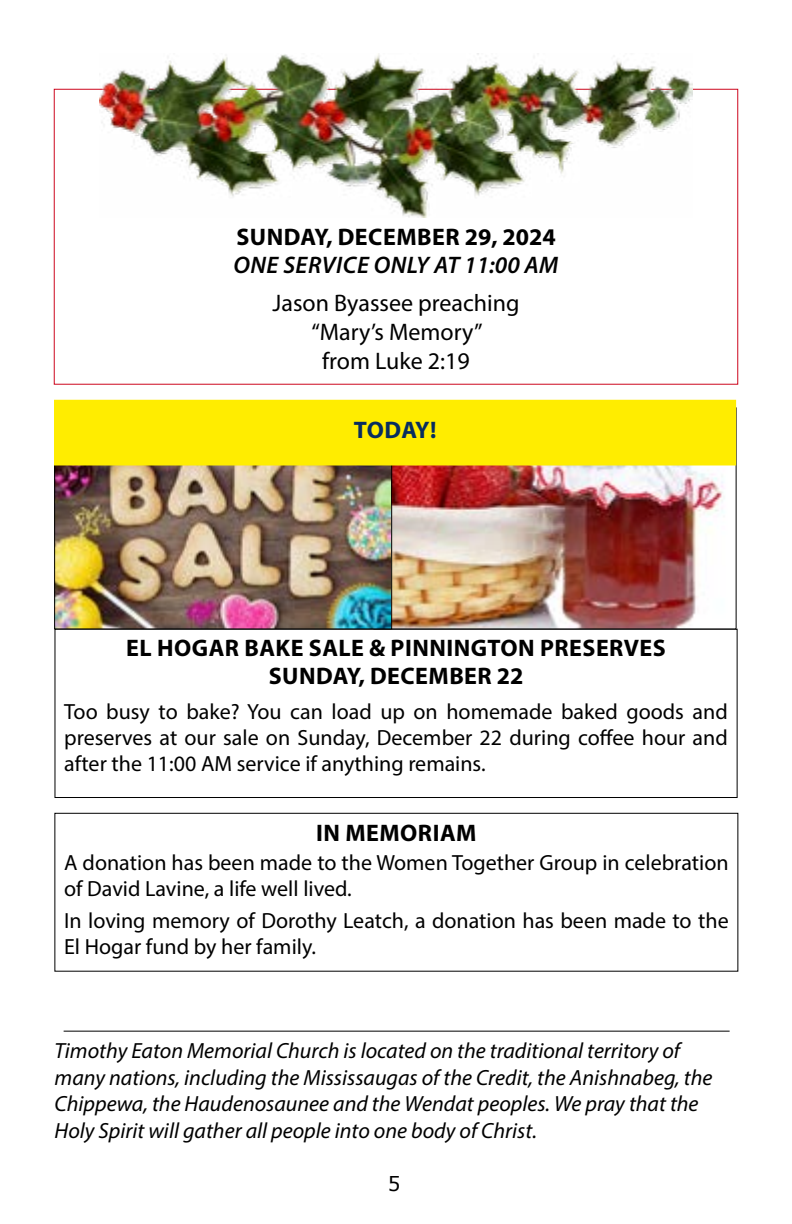
<style>
.page{position:relative;width:792px;height:1224px;background:#fff}
.page>*{position:absolute;margin:0;border:0;box-sizing:border-box;transform-origin:0 0}
.t1{font:700 24px/28px "Myriad Pro";letter-spacing:.02em;color:#000;text-align:center}
.t2{font:24px/28.8px "Myriad Pro";color:#000;text-align:center}
.t3{font:italic 600 24px "Myriad Pro";letter-spacing:.02em;color:#000}
.t4{font:700 24px "Myriad Pro";color:#072c5f}
.t5{font:22px/26px "Myriad Pro";color:#000}
.t6{font:italic 22px/26.4px "Myriad Pro";color:#000}
.t7{font:20px "Verdana";color:#000}
</style>
<div class="page">
<img style="left:100px;top:54px;width:592px;height:164px">
<hr style="left:64px;top:1031px;width:666px;height:1px;background:#000">
<div style="left:55px;top:813px;width:683px;height:158px;border:1px solid #000"></div>
<div style="left:55px;top:629px;width:682px;height:169px;border:1px solid #000"></div>
<img style="left:392px;top:465px;width:342px;height:162px">
<img style="left:56px;top:465px;width:334px;height:162px">
<div style="left:55px;top:401px;width:680px;height:63px;background:#ffed00"></div>
<div style="left:54px;top:400px;width:682px;height:65px;border:2px solid #ffed00"></div>
<p class="t1" style="left:237px;top:222px;width:321px">SUNDAY, DECEMBER 29, 2024</p>
<p class="t3" style="left:234px;top:250px;width:326px">ONE SERVICE ONLY AT 11:00 AM</p>
<p class="t2" style="left:273px;top:288px;width:248px">Jason Byassee preaching “Mary’s Memory”<br>from Luke 2:19</p>
<p class="t4" style="left:354px;top:414px;width:84px">TODAY!</p>
<p class="t1" style="left:126px;top:634px;width:541px">EL HOGAR BAKE SALE &amp; PINNINGTON PRESERVES<br>SUNDAY, DECEMBER 22</p>
<p class="t5" style="left:64px;top:699px;width:665px;text-align:justify">Too busy to bake? You can load up on homemade baked goods and preserves at our sale on Sunday, December 22 during coffee hour and after the 11:00 AM service if anything remains.</p>
<p class="t1" style="left:316px;top:818px;width:162px">IN MEMORIAM</p>
<p class="t5" style="left:64px;top:849px;width:666px">A donation has been made to the Women Together Group in celebration of David Lavine, a life well lived.</p>
<p class="t5" style="left:64px;top:907px;width:666px">In loving memory of Dorothy Leatch, a donation has been made to the<br>El Hogar fund by her family.</p>
<p class="t6" style="left:55px;top:1037px;width:659px">Timothy Eaton Memorial Church is located on the traditional territory of many nations, including the Mississaugas of the Credit, the Anishnabeg, the Chippewa, the Haudenosaunee and the Wendat peoples. We pray that the Holy Spirit will gather all people into one body of Christ.</p>
<p class="t7" style="left:388px;top:1170px;width:14px">5</p>
</div>
